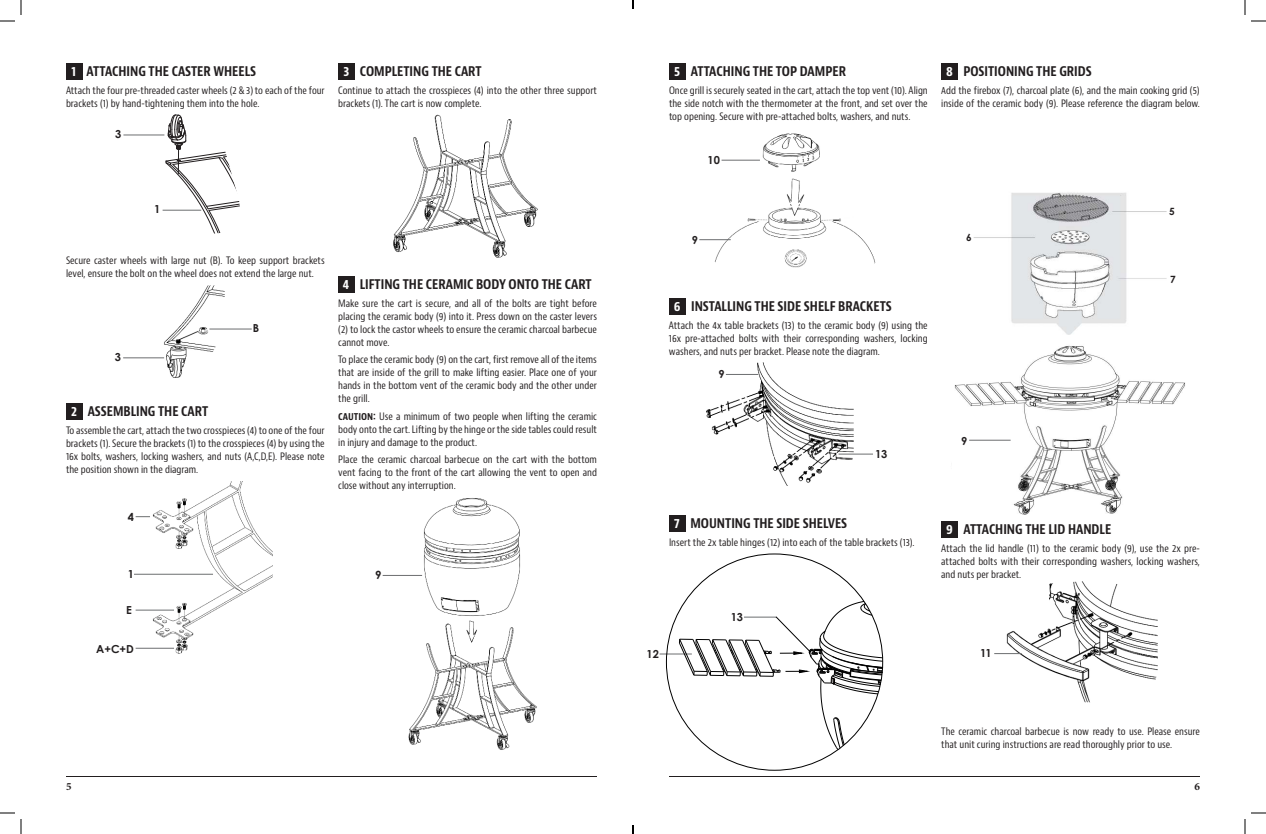
<style>
.page{position:relative;width:1266px;height:834px;background:#fff}
.page>*{position:absolute;margin:0;border:0;box-sizing:border-box;transform-origin:0 0}
.t1{font:700 condensed 13px "Bernino Sans";color:#221e1f}
.t2{font:700 11.3px "Century Gothic";color:#221e1f}
.t3{font:700 11px "Century Gothic";color:#221e1f}
.t4{font:700 11px "Minion Pro";color:#221e1f}
.t5{font:condensed 10px/13px "Bernino Sans";color:#221e1f;text-align:justify}
.t6{font:700 10px "Century Gothic";color:#221e1f}
.s1{color:#fff}
.s2{font-weight:700}
</style>
<div class="page">
<hr style="left:66px;top:776px;width:531px;height:1px;background:#221e1f">
<hr style="left:669px;top:776px;width:531px;height:1px;background:#221e1f">
<hr style="left:660px;top:654px;width:32px;height:1px;background:#6c6e70">
<div style="left:941px;top:521px;width:16px;height:17px;background:#221e1f"></div>
<div style="left:338px;top:276px;width:16px;height:17px;background:#221e1f"></div>
<div style="left:669px;top:298px;width:16px;height:17px;background:#221e1f"></div>
<div style="left:669px;top:515px;width:16px;height:17px;background:#221e1f"></div>
<img style="left:393px;top:114px;width:145px;height:144px">
<img style="left:700px;top:133px;width:176px;height:135px">
<hr style="left:722px;top:160px;width:38px;height:1px;background:#6c6e70">
<hr style="left:699px;top:240px;width:32px;height:1px;background:#6c6e70">
<img style="left:408px;top:498px;width:129px;height:252px">
<hr style="left:383px;top:575px;width:39px;height:1px;background:#6c6e70">
<div style="left:66px;top:63px;width:16px;height:17px;background:#221e1f"></div>
<div style="left:66px;top:403px;width:16px;height:17px;background:#221e1f"></div>
<div style="left:338px;top:63px;width:16px;height:17px;background:#221e1f"></div>
<div style="left:669px;top:63px;width:16px;height:17px;background:#221e1f"></div>
<div style="left:941px;top:63px;width:16px;height:17px;background:#221e1f"></div>
<img style="left:140px;top:285px;width:85px;height:93px">
<hr style="left:123px;top:358px;width:41px;height:1px;background:#6c6e70">
<hr style="left:209px;top:329px;width:43px;height:1px;background:#6c6e70">
<img style="left:134px;top:482px;width:138px;height:172px">
<hr style="left:134px;top:574px;width:79px;height:1px;background:#6c6e70">
<svg style="left:136px;top:517px;width:14px;height:1px"></svg>
<hr style="left:136px;top:610px;width:38px;height:1px;background:#6c6e70">
<hr style="left:136px;top:648px;width:38px;height:1px;background:#6c6e70">
<hr style="left:123px;top:135px;width:41px;height:1px;background:#6c6e70">
<hr style="left:163px;top:210px;width:38px;height:1px;background:#6c6e70">
<svg style="left:164px;top:114px;width:76px;height:120px"></svg>
<img style="left:994px;top:581px;width:164px;height:121px">
<svg style="left:994px;top:653px;width:28px;height:1px"></svg>
<img style="left:706px;top:362px;width:148px;height:124px">
<hr style="left:839px;top:454px;width:34px;height:1px;background:#6c6e70">
<hr style="left:726px;top:374px;width:32px;height:1px;background:#6c6e70">
<img style="left:973px;top:192px;width:194px;height:143px">
<svg style="left:0;top:21px;width:15px;height:1px"></svg>
<svg style="left:1251px;top:21px;width:15px;height:1px"></svg>
<svg style="left:0;top:813px;width:15px;height:1px"></svg>
<svg style="left:21px;top:0;width:1px;height:15px"></svg>
<svg style="left:21px;top:819px;width:1px;height:15px"></svg>
<svg style="left:1245px;top:0;width:1px;height:15px"></svg>
<svg style="left:1245px;top:813px;width:21px;height:21px"></svg>
<svg style="left:632px;top:0;width:2px;height:9px"></svg>
<svg style="left:632px;top:825px;width:2px;height:9px"></svg>
<svg style="left:679px;top:601px;width:204px;height:149px"></svg>
<img style="left:954px;top:345px;width:231px;height:170px">
<hr style="left:969px;top:440px;width:42px;height:1px;background:#6c6e70">
<img style="left:994px;top:581px;width:54px;height:39px">
<h1 class="t1" style="left:72px;top:66px;width:186px"><span class="s1">1</span> ATTACHING THE CASTER WHEELS</h1>
<p class="t5" style="left:66px;top:85px;width:260px">Attach the four pre-threaded caster wheels (2 &amp; 3) to each of the four brackets (1) by hand-tightening them into the hole.</p>
<p class="t3" style="left:115px;top:128px;width:8px">3</p>
<h1 class="t1" style="left:344px;top:66px;width:140px"><span class="s1">3</span> COMPLETING THE CART</h1>
<p class="t5" style="left:338px;top:85px;width:260px">Continue to attach the crosspieces (4) into the other three support brackets (1). The cart is now complete.</p>
<p class="t3" style="left:154px;top:203px;width:8px">1</p>
<h1 class="t1" style="left:674px;top:66px;width:173px"><span class="s1">5</span> ATTACHING THE TOP DAMPER</h1>
<p class="t5" style="left:669px;top:85px;width:260px">Once grill is securely seated in the cart, attach the top vent (10). Align the side notch with the thermometer at the front, and set over the top opening. Secure with pre-attached bolts, washers, and nuts.</p>
<p class="t3" style="left:708px;top:154px;width:14px">10</p>
<h1 class="t1" style="left:946px;top:66px;width:147px"><span class="s1">8</span> POSITIONING THE GRIDS</h1>
<p class="t5" style="left:941px;top:85px;width:260px">Add the firebox (7), charcoal plate (6), and the main cooking grid (5) inside of the ceramic body (9). Please reference the diagram below.</p>
<p class="t3" style="left:692px;top:233px;width:8px">9</p>
<p class="t6" style="left:966px;top:232px;width:7px">6</p>
<p class="t6" style="left:1169px;top:206px;width:7px">5</p>
<p class="t5" style="left:66px;top:255px;width:260px">Secure caster wheels with large nut (B). To keep support brackets level, ensure the bolt on the wheel does not extend the large nut.</p>
<h1 class="t1" style="left:343px;top:279px;width:251px"><span class="s1">4</span> LIFTING THE CERAMIC BODY ONTO THE CART</h1>
<p class="t5" style="left:338px;top:297px;width:260px">Make sure the cart is secure, and all of the bolts are tight before placing the ceramic body (9) into it. Press down on the caster levers (2) to lock the castor wheels to ensure the ceramic charcoal barbecue cannot move.</p>
<p class="t5" style="left:338px;top:354px;width:260px">To place the ceramic body (9) on the cart, first remove all of the items that are inside of the grill to make lifting easier. Place one of your hands in the bottom vent of the ceramic body and the other under the grill.</p>
<p class="t5" style="left:338px;top:410px;width:260px"><span class="s2">CAUTION:</span> Use a minimum of two people when lifting the ceramic body onto the cart. Lifting by the hinge or the side tables could result in injury and damage to the product.</p>
<p class="t5" style="left:338px;top:454px;width:260px">Place the ceramic charcoal barbecue on the cart with the bottom vent facing to the front of the cart allowing the vent to open and close without any interruption.</p>
<h1 class="t1" style="left:674px;top:301px;width:220px"><span class="s1">6</span> INSTALLING THE SIDE SHELF BRACKETS</h1>
<p class="t5" style="left:669px;top:319px;width:260px">Attach the 4x table brackets (13) to the ceramic body (9) using the 16x pre-attached bolts with their corresponding washers, locking washers, and nuts per bracket. Please note the diagram.</p>
<p class="t3" style="left:253px;top:322px;width:8px">B</p>
<p class="t3" style="left:115px;top:351px;width:8px">3</p>
<p class="t3" style="left:719px;top:368px;width:8px">9</p>
<h1 class="t1" style="left:71px;top:406px;width:138px"><span class="s1">2</span> ASSEMBLING THE CART</h1>
<p class="t5" style="left:66px;top:424px;width:260px">To assemble the cart, attach the two crosspieces (4) to one of the four brackets (1). Secure the brackets (1) to the crosspieces (4) by using the 16x bolts, washers, locking washers, and nuts (A,C,D,E). Please note the position shown in the diagram.</p>
<p class="t3" style="left:961px;top:435px;width:8px">9</p>
<p class="t3" style="left:875px;top:448px;width:14px">13</p>
<p class="t6" style="left:1170px;top:273px;width:7px">7</p>
<p class="t3" style="left:128px;top:510px;width:8px">4</p>
<p class="t3" style="left:128px;top:568px;width:8px">1</p>
<p class="t3" style="left:126px;top:604px;width:7px">E</p>
<p class="t3" style="left:96px;top:642px;width:39px">A+C+D</p>
<p class="t2" style="left:375px;top:569px;width:8px">9</p>
<h1 class="t1" style="left:674px;top:518px;width:174px"><span class="s1">7</span> MOUNTING THE SIDE SHELVES</h1>
<p class="t5" style="left:669px;top:536px;width:247px">Insert the 2x table hinges (12) into each of the table brackets (13).</p>
<p class="t3" style="left:647px;top:648px;width:14px">12</p>
<p class="t3" style="left:731px;top:611px;width:14px">13</p>
<h1 class="t1" style="left:946px;top:524px;width:167px"><span class="s1">9</span> ATTACHING THE LID HANDLE</h1>
<p class="t5" style="left:941px;top:542px;width:260px">Attach the lid handle (11) to the ceramic body (9), use the 2x pre&shy;attached bolts with their corresponding washers, locking washers, and nuts per bracket.</p>
<p class="t3" style="left:980px;top:647px;width:13px">11</p>
<p class="t5" style="left:941px;top:726px;width:260px">The ceramic charcoal barbecue is now ready to use. Please ensure that unit curing instructions are read thoroughly prior to use.</p>
<p class="t4" style="left:66px;top:779px;width:7px">5</p>
<p class="t4" style="left:1195px;top:779px;width:7px">6</p>
</div>
